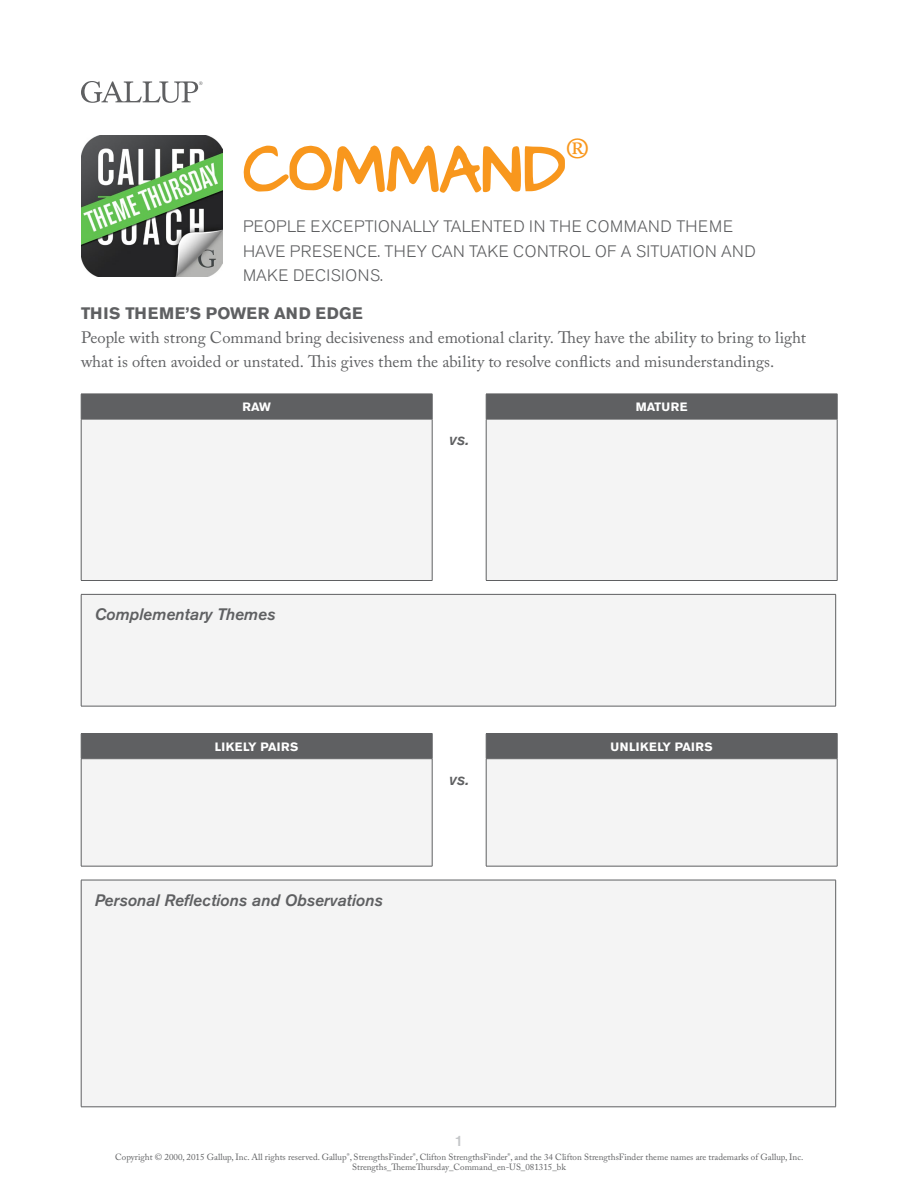
<style>
.page{position:relative;width:918px;height:1188px;background:#fff}
.page>*{position:absolute;margin:0;border:0;box-sizing:border-box;transform-origin:0 0}
.t1{font:700 75px "Strengths";letter-spacing:-.005em;color:#f8971d}
.t2{font:16.5px/24px "Adobe Caslon Pro";color:#5f6062}
.t3{font:300 16.5px/24px "Akzidenz Grotesk BE";letter-spacing:.03em;color:#5f6062}
.t4{font:italic 500 16.5px "Akzidenz Grotesk BE";color:#5f6062}
.t5{font:700 16.5px "Akzidenz Grotesk BE";letter-spacing:.04em;color:#5f6062}
.t6{font:500 15px "Akzidenz Grotesk BE";color:#c4c6c8}
.t7{font:700 12px "Akzidenz Grotesk BE";letter-spacing:.03em;color:#fff}
.t8{font:700 12px "Akzidenz Grotesk BE";letter-spacing:.05em;color:#fff}
.t9{font:9px/10.4px "Adobe Caslon Pro";color:#5f6062;text-align:center}
</style>
<div class="page">
<svg style="left:81px;top:81px;width:121px;height:22px"></svg>
<img style="left:81px;top:135px;width:142px;height:142px">
<svg style="left:82px;top:419px;width:755px;height:161px;fill:#f4f4f4"></svg>
<svg style="left:81px;top:394px;width:757px;height:25px;background:#6a6b6d"></svg>
<hr style="left:81px;top:419px;width:351px;height:1px;background:#5f6062">
<hr style="left:486px;top:419px;width:351px;height:1px;background:#5f6062">
<hr style="left:81px;top:419px;width:1px;height:161px;background:#5f6062">
<hr style="left:432px;top:419px;width:1px;height:161px;background:#5f6062">
<hr style="left:486px;top:419px;width:1px;height:161px;background:#5f6062">
<hr style="left:837px;top:419px;width:1px;height:161px;background:#5f6062">
<hr style="left:81px;top:580px;width:351px;height:1px;background:#5f6062">
<hr style="left:486px;top:580px;width:351px;height:1px;background:#5f6062">
<div style="left:81px;top:594px;width:755px;height:112px;background:#f4f4f4"></div>
<hr style="left:81px;top:594px;width:755px;height:1px;background:#5f6062">
<hr style="left:81px;top:595px;width:1px;height:111px;background:#5f6062">
<hr style="left:835px;top:595px;width:1px;height:111px;background:#5f6062">
<hr style="left:81px;top:706px;width:755px;height:1px;background:#5f6062">
<svg style="left:82px;top:759px;width:755px;height:107px;fill:#f4f4f4"></svg>
<hr style="left:81px;top:733px;width:351px;height:1px;background:#5f6062">
<hr style="left:486px;top:733px;width:351px;height:1px;background:#5f6062">
<svg style="left:81px;top:734px;width:757px;height:25px;background:#6a6b6d"></svg>
<hr style="left:81px;top:758px;width:351px;height:1px;background:#5f6062">
<hr style="left:486px;top:758px;width:351px;height:1px;background:#5f6062">
<hr style="left:81px;top:759px;width:1px;height:107px;background:#5f6062">
<hr style="left:432px;top:759px;width:1px;height:107px;background:#5f6062">
<hr style="left:486px;top:759px;width:1px;height:107px;background:#5f6062">
<hr style="left:837px;top:759px;width:1px;height:107px;background:#5f6062">
<hr style="left:81px;top:866px;width:351px;height:1px;background:#5f6062">
<hr style="left:486px;top:866px;width:351px;height:1px;background:#5f6062">
<div style="left:81px;top:880px;width:755px;height:227px;background:#f4f4f4"></div>
<hr style="left:81px;top:880px;width:755px;height:1px;background:#5f6062">
<hr style="left:81px;top:880px;width:1px;height:227px;background:#5f6062">
<hr style="left:835px;top:880px;width:1px;height:227px;background:#5f6062">
<hr style="left:81px;top:1107px;width:755px;height:1px;background:#5f6062">
<h1 class="t1" style="left:243px;top:136px;width:348px">COMMAND<sup>®</sup></h1>
<h2 class="t3" style="left:243px;top:215px;width:514px">PEOPLE EXCEPTIONALLY TALENTED IN THE COMMAND THEME<br>HAVE PRESENCE. THEY CAN TAKE CONTROL OF A SITUATION AND<br>MAKE DECISIONS.</h2>
<h2 class="t5" style="left:81px;top:303px;width:283px">THIS THEME’S POWER AND EDGE</h2>
<h2 class="t2" style="left:81px;top:325px;width:726px">People with strong Command bring decisiveness and emotional clarity. They have the ability to bring to light what is often avoided or unstated. This gives them the ability to resolve conflicts and misunderstandings.</h2>
<h3 class="t7" style="left:242px;top:400px;width:30px">RAW</h3>
<h3 class="t7" style="left:636px;top:400px;width:53px">MATURE</h3>
<h2 class="t4" style="left:449px;top:430px;width:21px">vs.</h2>
<h2 class="t4" style="left:95px;top:605px;width:182px">Complementary Themes</h2>
<h3 class="t7" style="left:215px;top:739px;width:85px">LIKELY PAIRS</h3>
<h3 class="t8" style="left:611px;top:739px;width:104px">UNLIKELY PAIRS</h3>
<h2 class="t4" style="left:449px;top:769px;width:21px">vs.</h2>
<h2 class="t4" style="left:95px;top:891px;width:290px">Personal Reflections and Observations</h2>
<h3 class="t6" style="left:455px;top:1132px;width:10px">1</h3>
<p class="t9" style="left:115px;top:1152px;width:690px">Copyright © 2000, 2015 Gallup, Inc. All rights reserved. Gallup<sup>®</sup>, StrengthsFinder<sup>®</sup>, Clifton StrengthsFinder<sup>®</sup>, and the 34 Clifton StrengthsFinder theme names are trademarks of Gallup, Inc.<br>Strengths_ThemeThursday_Command_en-US_081315_bk</p>
</div>
